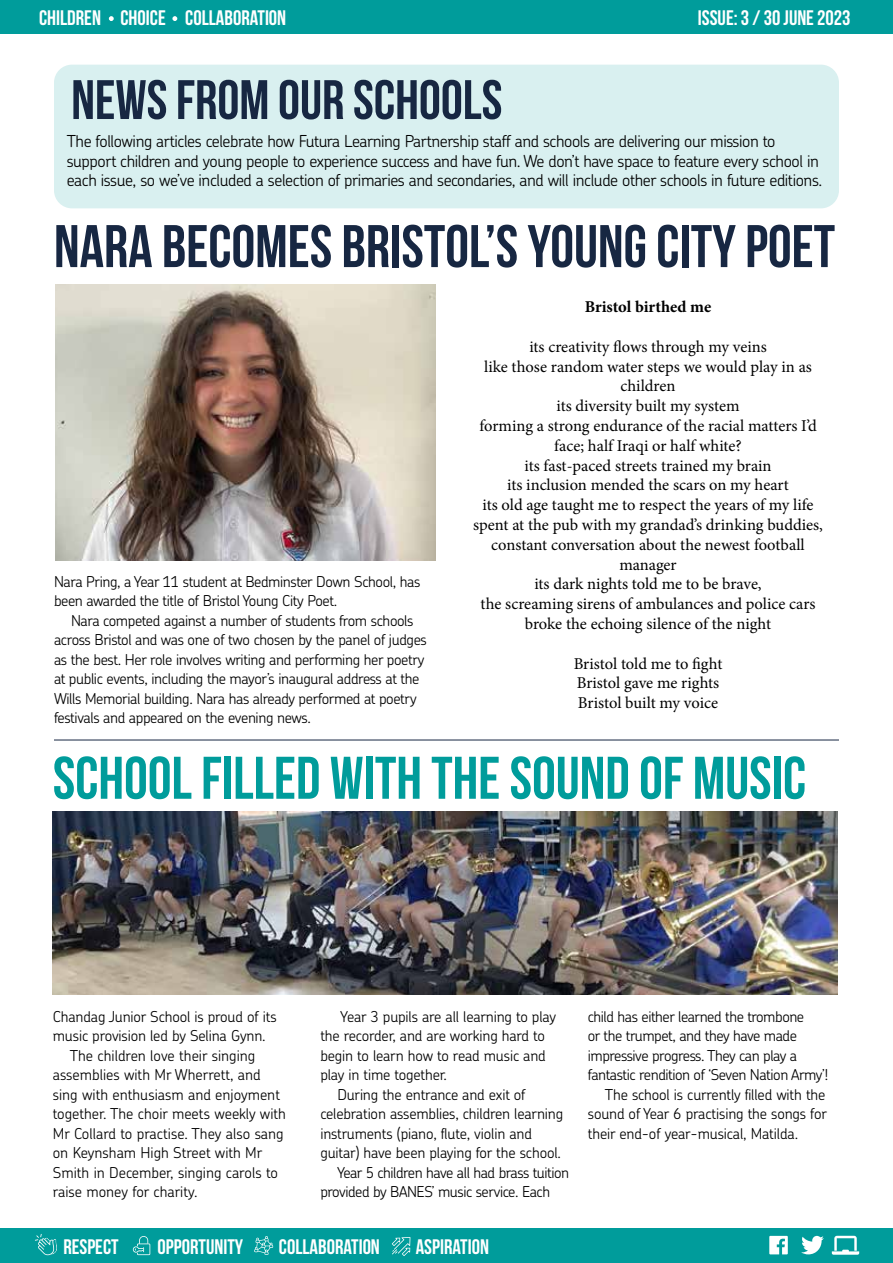
<style>
.page{position:relative;width:893px;height:1263px;background:#fff}
.page>*{position:absolute;margin:0;border:0;box-sizing:border-box;transform-origin:0 0}
.t1{font:60px "Bebas Neue";color:#172742}
.t2{font:60px "Bebas Neue";color:#009c9b}
.t3{font:55.5px "Bebas Neue";color:#172742}
.t4{font:21px "Bebas Neue";color:#fff}
.t5{font:16.5px/19.8px "Minion Pro";letter-spacing:-.005em;color:#000;text-align:center}
.t6{font:300 16.5px/19.5px "Chevin Pro";letter-spacing:-.025em;color:#000}
.t7{font:700 16.5px "Minion Pro";color:#000}
.t8{font:300 15px/19.5px "Chevin Pro";letter-spacing:-.025em;color:#000}
.t9{font:300 15px "Chevin Pro";color:#000}
</style>
<div class="page">
<div style="left:0;top:1229px;width:893px;height:34px;background:#009c9b"></div>
<svg style="left:769px;top:1236px;width:19px;height:18px"></svg>
<svg style="left:801px;top:1236px;width:23px;height:18px"></svg>
<svg style="left:35px;top:1234px;width:22px;height:21px"></svg>
<svg style="left:254px;top:1236px;width:19px;height:19px"></svg>
<svg style="left:133px;top:1236px;width:17px;height:19px"></svg>
<svg style="left:392px;top:1237px;width:18px;height:19px"></svg>
<svg style="left:832px;top:1236px;width:27px;height:19px"></svg>
<div style="left:0;top:0;width:893px;height:34px;background:#009c9b"></div>
<svg style="left:109px;top:16px;width:5px;height:5px"></svg>
<svg style="left:172px;top:16px;width:5px;height:5px"></svg>
<div style="left:54px;top:65px;width:785px;height:143px;background:#d9f0f0;border-radius:18px"></div>
<img style="left:56px;top:284px;width:380px;height:276px">
<img style="left:52px;top:811px;width:785px;height:183px">
<hr style="left:54px;top:740px;width:785px;height:1px;background:#172742">
<h3 class="t4" style="left:39px;top:6px;width:249px">CHILDREN CHOICE COLLABORATION</h3>
<h3 class="t4" style="left:698px;top:6px;width:154px">ISSUE: 3 / 30 JUNE 2023</h3>
<h2 class="t3" style="left:71px;top:69px;width:433px">NEWS FROM OUR SCHOOLS</h2>
<p class="t6" style="left:67px;top:131px;width:757px">The following articles celebrate how Futura Learning Partnership staff and schools are delivering our mission to support children and young people to experience success and have fun. We don’t have space to feature every school in each issue, so we’ve included a selection of primaries and secondaries, and will include other schools in future editions.</p>
<h1 class="t1" style="left:54px;top:213px;width:783px">NARA BECOMES BRISTOL’S YOUNG CITY POET</h1>
<p class="t8" style="left:54px;top:571px;width:368px">Nara Pring, a Year 11 student at Bedminster Down School, has been awarded the title of Bristol Young City Poet.</p>
<p class="t8" style="left:54px;top:610px;width:374px;text-indent:17px">Nara competed against a number of students from schools across Bristol and was one of two chosen by the panel of judges as the best. Her role involves writing and performing her poetry at public events, including the mayor’s inaugural address at the Wills Memorial building. Nara has already performed at poetry festivals and appeared on the evening news.</p>
<p class="t7" style="left:585px;top:295px;width:128px">Bristol birthed me</p>
<p class="t5" style="left:473px;top:337px;width:351px">its creativity flows through my veins<br>like those random water steps we would play in as children<br>its diversity built my system<br>forming a strong endurance of the racial matters I’d face; half Iraqi or half white?<br>its fast-paced streets trained my brain<br>its inclusion mended the scars on my heart<br>its old age taught me to respect the years of my life spent at the pub with my grandad’s drinking buddies, constant conversation about the newest football manager<br>its dark nights told me to be brave,<br>the screaming sirens of ambulances and police cars broke the echoing silence of the night</p>
<p class="t5" style="left:574px;top:654px;width:150px;text-align:left">Bristol told me to fight<br>Bristol gave me rights<br>Bristol built my voice</p>
<h1 class="t2" style="left:53px;top:745px;width:755px">SCHOOL FILLED WITH THE SOUND OF MUSIC</h1>
<p class="t8" style="left:53px;top:1006px;width:225px">Chandag Junior School is proud of its</p>
<p class="t8" style="left:53px;top:1025px;width:214px">music provision led by Selina Gynn.</p>
<p class="t9" style="left:70px;top:1045px;width:187px">The children love their singing</p>
<p class="t9" style="left:53px;top:1065px;width:209px">assemblies with Mr Wherrett, and</p>
<p class="t9" style="left:53px;top:1084px;width:229px">sing with enthusiasm and enjoyment</p>
<p class="t9" style="left:53px;top:1104px;width:235px">together. The choir meets weekly with</p>
<p class="t9" style="left:53px;top:1123px;width:232px">Mr Collard to practise. They also sang</p>
<p class="t9" style="left:53px;top:1143px;width:211px">on Keynsham High Street with Mr</p>
<p class="t9" style="left:53px;top:1162px;width:227px">Smith in December, singing carols to</p>
<p class="t9" style="left:53px;top:1182px;width:146px">raise money for charity.</p>
<p class="t8" style="left:341px;top:1006px;width:217px">Year 3 pupils are all learning to play</p>
<p class="t8" style="left:320px;top:1025px;width:226px">the recorder, and are working hard to</p>
<p class="t8" style="left:320px;top:1045px;width:227px">begin to learn how to read music and</p>
<p class="t8" style="left:320px;top:1064px;width:128px">play in time together.</p>
<p class="t8" style="left:337px;top:1084px;width:190px">During the entrance and exit of</p>
<p class="t8" style="left:320px;top:1103px;width:244px">celebration assemblies, children learning</p>
<p class="t8" style="left:320px;top:1123px;width:213px">instruments (piano, flute, violin and</p>
<p class="t8" style="left:320px;top:1142px;width:242px">guitar) have been playing for the school.</p>
<p class="t8" style="left:337px;top:1162px;width:233px">Year 5 children have all had brass tuition</p>
<p class="t8" style="left:320px;top:1181px;width:231px">provided by BANES’ music service. Each</p>
<h3 class="t4" style="left:63px;top:1235px;width:57px">RESPECT</h3>
<h3 class="t4" style="left:158px;top:1235px;width:87px">OPPORTUNITY</h3>
<h3 class="t4" style="left:279px;top:1235px;width:102px">COLLABORATION</h3>
<h3 class="t4" style="left:416px;top:1235px;width:75px">ASPIRATION</h3>
<p class="t8" style="left:588px;top:1006px;width:218px">child has either learned the trombone</p>
<p class="t8" style="left:588px;top:1025px;width:211px">or the trumpet, and they have made</p>
<p class="t8" style="left:588px;top:1045px;width:211px">impressive progress. They can play a</p>
<p class="t8" style="left:588px;top:1064px;width:242px">fantastic rendition of ‘Seven Nation Army’!</p>
<p class="t8" style="left:605px;top:1084px;width:222px">The school is currently filled with the</p>
<p class="t8" style="left:588px;top:1103px;width:241px">sound of Year 6 practising the songs for</p>
<p class="t8" style="left:588px;top:1123px;width:212px">their end-of year-musical, Matilda.</p>
</div>
